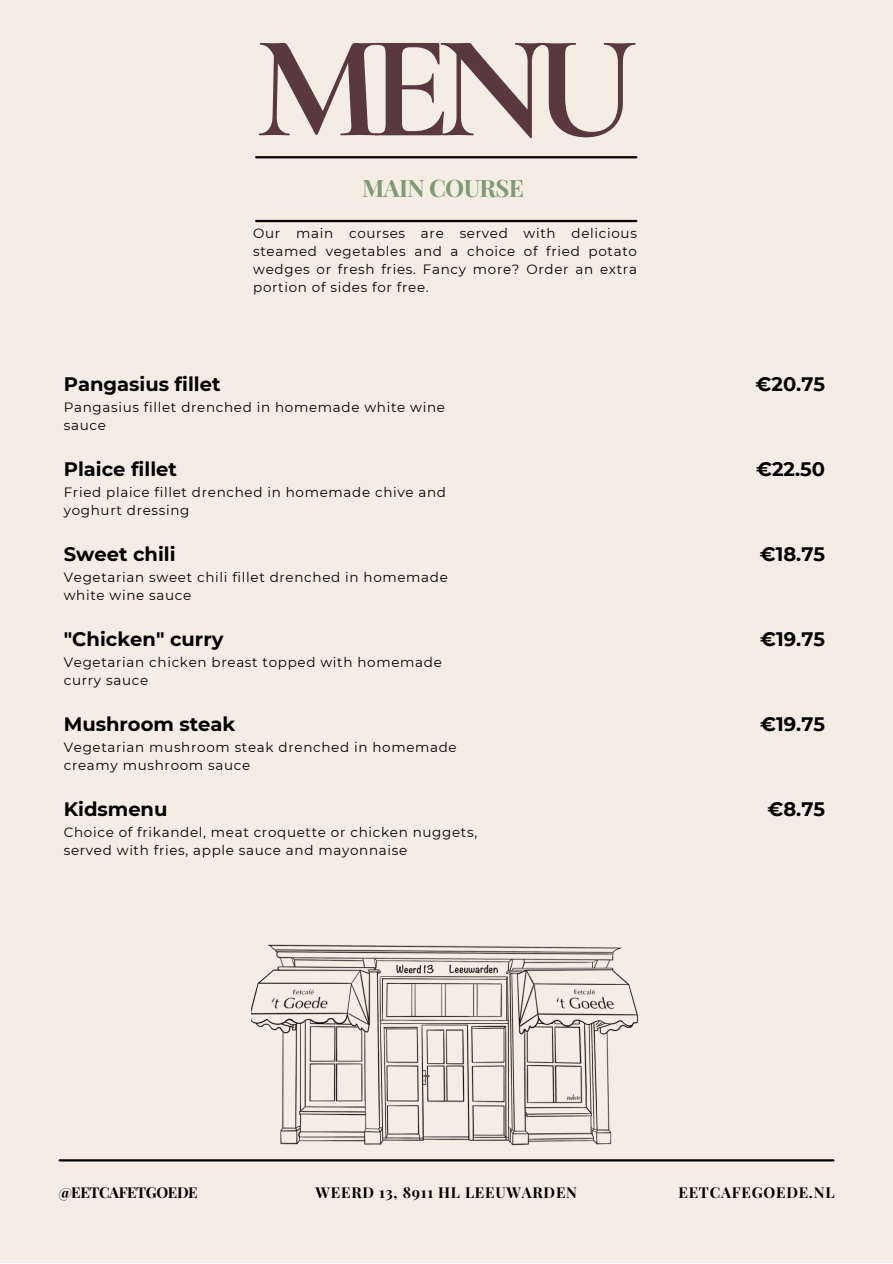
<style>
.page{position:relative;width:893px;height:1264px;background:#fff}
.page>*{position:absolute;margin:0;border:0;box-sizing:border-box;transform-origin:0 0}
.t1{font:700 147.6px "Cormorant Garamond";color:#5a393e}
.t2{font:700 24px "Playfair Display";letter-spacing:-.03em;color:#819977}
.t3{font:700 19.5px "Montserrat";color:#000}
.t4{font:700 15px "Playfair Display";letter-spacing:.05em;color:#000}
.t5{font:700 15px "Playfair Display";letter-spacing:-.03em;color:#000}
.t6{font:13.5px/18px "Montserrat";letter-spacing:.05em;color:#000}
</style>
<div class="page">
<div style="left:0;top:0;width:892px;height:1262px;background:#f4ede3"></div>
<img style="left:251px;top:944px;width:387px;height:202px">
<hr style="left:60px;top:1159px;width:773px;height:2px;background:#000">
<hr style="left:256px;top:156px;width:380px;height:2px;background:#000">
<hr style="left:256px;top:220px;width:380px;height:2px;background:#000">
<p class="t1" style="left:255px;top:-1px;width:383px">MENU</p>
<p class="t2" style="left:362px;top:171px;width:163px">MAIN COURSE</p>
<p class="t3" style="left:64px;top:372px;width:158px">Pangasius fillet</p>
<p class="t6" style="left:253px;top:224px;width:385px;text-align:justify">Our main courses are served with delicious steamed vegetables and a choice of fried potato wedges or fresh fries. Fancy more? Order an extra portion of sides for free.</p>
<p class="t6" style="left:64px;top:398px;width:383px">Pangasius fillet drenched in homemade white wine sauce</p>
<p class="t3" style="left:64px;top:457px;width:115px">Plaice fillet</p>
<p class="t6" style="left:64px;top:483px;width:384px">Fried plaice fillet drenched in homemade chive and yoghurt dressing</p>
<p class="t3" style="left:64px;top:542px;width:113px">Sweet chili</p>
<p class="t6" style="left:64px;top:568px;width:385px">Vegetarian sweet chili fillet drenched in homemade white wine sauce</p>
<p class="t3" style="left:64px;top:627px;width:161px">"Chicken" curry</p>
<p class="t6" style="left:64px;top:653px;width:379px">Vegetarian chicken breast topped with homemade curry sauce</p>
<p class="t3" style="left:64px;top:712px;width:173px">Mushroom steak</p>
<p class="t6" style="left:64px;top:738px;width:394px">Vegetarian mushroom steak drenched in homemade creamy mushroom sauce</p>
<p class="t3" style="left:64px;top:797px;width:105px">Kidsmenu</p>
<p class="t6" style="left:64px;top:823px;width:415px">Choice of frikandel, meat croquette or chicken nuggets, served with fries, apple sauce and mayonnaise</p>
<p class="t3" style="left:755px;top:372px;width:71px">€20.75</p>
<p class="t3" style="left:756px;top:457px;width:70px">€22.50</p>
<p class="t3" style="left:759px;top:542px;width:67px">€18.75</p>
<p class="t3" style="left:760px;top:627px;width:66px">€19.75</p>
<p class="t3" style="left:760px;top:712px;width:66px">€19.75</p>
<p class="t3" style="left:767px;top:797px;width:59px">€8.75</p>
<p class="t5" style="left:58px;top:1181px;width:141px">@EETCAFETGOEDE</p>
<p class="t4" style="left:315px;top:1181px;width:263px">WEERD 13, 8911 HL LEEUWARDEN</p>
<p class="t4" style="left:678px;top:1181px;width:157px">EETCAFEGOEDE.NL</p>
</div>
